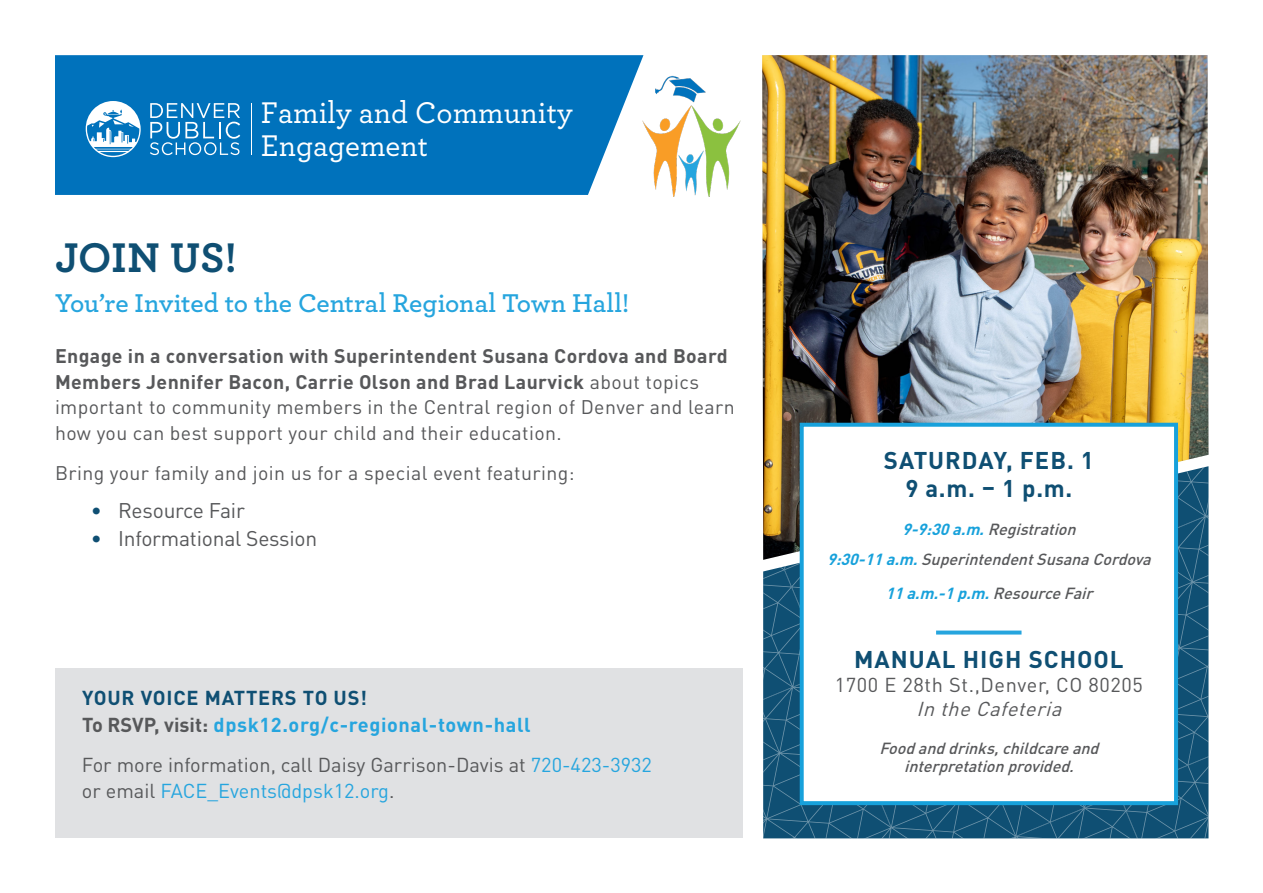
<style>
.page{position:relative;width:1263px;height:893px;background:#fff}
.page>*{position:absolute;margin:0;border:0;box-sizing:border-box;transform-origin:0 0}
.t1{font:700 43.5px "Archer Pro";color:#0f4f73}
.t2{font:500 31.35px/32.2px "Archer Pro";color:#fff}
.t3{font:600 27px "Archer Pro";color:#26a5de}
.t4{font:700 24px/27.9px "DIN Pro";letter-spacing:.04em;color:#0f4f73;text-align:center}
.t5{font:21px "DIN Pro";letter-spacing:-.01em;color:#57585a}
.t6{font:19.95px/26px "DIN Pro";color:#57585a}
.t7{font:700 19.95px/27.9px "DIN Pro";letter-spacing:.03em;color:#26a5de}
.t8{font:19.95px/24px "DIN Pro";letter-spacing:.03em;color:#57585a;text-align:center}
.t9{font:19.5px/25.5px "DIN Pro";letter-spacing:.02em;color:#57585a}
.t10{font:italic 500 15.9px/18px "DIN Pro";color:#57585a;text-align:center}
.t11{font:italic 700 15.9px "DIN Pro";color:#17a1db}
.s1{font-weight:700}
.s2{color:#0f4f73}
.s3{color:#57585a}
.s4{color:#26a5de}
.s5{font-weight:700;color:#17a1db}
.s6{font-weight:500;color:#57585a}
.s7{font-style:italic}
</style>
<div class="page">
<img style="left:762px;top:55px;width:446px;height:411px">
<svg style="left:763px;top:466px;width:445px;height:372px;background:#235873"></svg>
<div style="left:800px;top:423px;width:378px;height:382px;background:#fff;border:4px solid #17a1db"></div>
<div style="left:55px;top:668px;width:687px;height:170px;background:#e0e1e3"></div>
<svg style="left:936px;top:631px;width:85px;height:4px"></svg>
<div style="left:55px;top:55px;width:588px;height:140px;background:#0072bc"></div>
<hr style="left:251px;top:103px;width:1px;height:52px;background:#fff">
<svg style="left:150px;top:103px;width:90px;height:52px;background:#3991ca"></svg>
<svg style="left:86px;top:101px;width:55px;height:56px"></svg>
<img style="left:639px;top:73px;width:102px;height:123px">
<p class="t2" style="left:261px;top:95px;width:313px">Family and Community<br>Engagement</p>
<p class="t1" style="left:55px;top:223px;width:183px">JOIN US!</p>
<p class="t3" style="left:55px;top:283px;width:576px">You’re Invited to the Central Regional Town Hall!</p>
<p class="t9" style="left:55px;top:343px;width:681px"><span class="s1">Engage in a conversation with Superintendent Susana Cordova and Board Members Jennifer Bacon, Carrie Olson and Brad Laurvick</span> about topics important to community members in the Central region of Denver and learn how you can best support your child and their education.</p>
<p class="t9" style="left:55px;top:460px;width:521px">Bring your family and join us for a special event featuring:</p>
<p class="t5" style="left:91px;top:496px;width:155px"><span class="s2">•</span> Resource Fair</p>
<p class="t5" style="left:91px;top:524px;width:228px"><span class="s2">•</span> Informational Session</p>
<p class="t7" style="left:82px;top:682px;width:450px"><span class="s2">YOUR VOICE MATTERS TO US!<br></span><span class="s3">To RSVP, visit:</span> dpsk12.org/c-regional-town-hall</p>
<p class="t6" style="left:82px;top:751px;width:572px">For more information, call Daisy Garrison-Davis at <span class="s4">720-423-3932 </span>or email <span class="s4">FACE_Events@dpsk12.org</span>.</p>
<p class="t4" style="left:884px;top:445px;width:211px">SATURDAY, FEB. 1<br>9 a.m. – 1 p.m.</p>
<p class="t10" style="left:902px;top:519px;width:180px"><span class="s5">9-9:30a.m.</span>Registration</p>
<p class="t10" style="left:827px;top:549px;width:331px"><span class="s5">9:30-11a.m.</span> SuperintendentSusanaCordova</p>
<p class="t11" style="left:885px;top:581px;width:214px">11a.m.-1p.m. <span class="s6">ResourceFair</span></p>
<p class="t4" style="left:854px;top:644px;width:271px">MANUAL HIGH SCHOOL</p>
<p class="t8" style="left:835px;top:672px;width:310px">1700 E 28th St.,Denver, CO 80205<br><span class="s7">In theCafeteria</span></p>
<p class="t10" style="left:879px;top:739px;width:226px">Foodanddrinks,childcareand interpretationprovided.</p>
</div>
